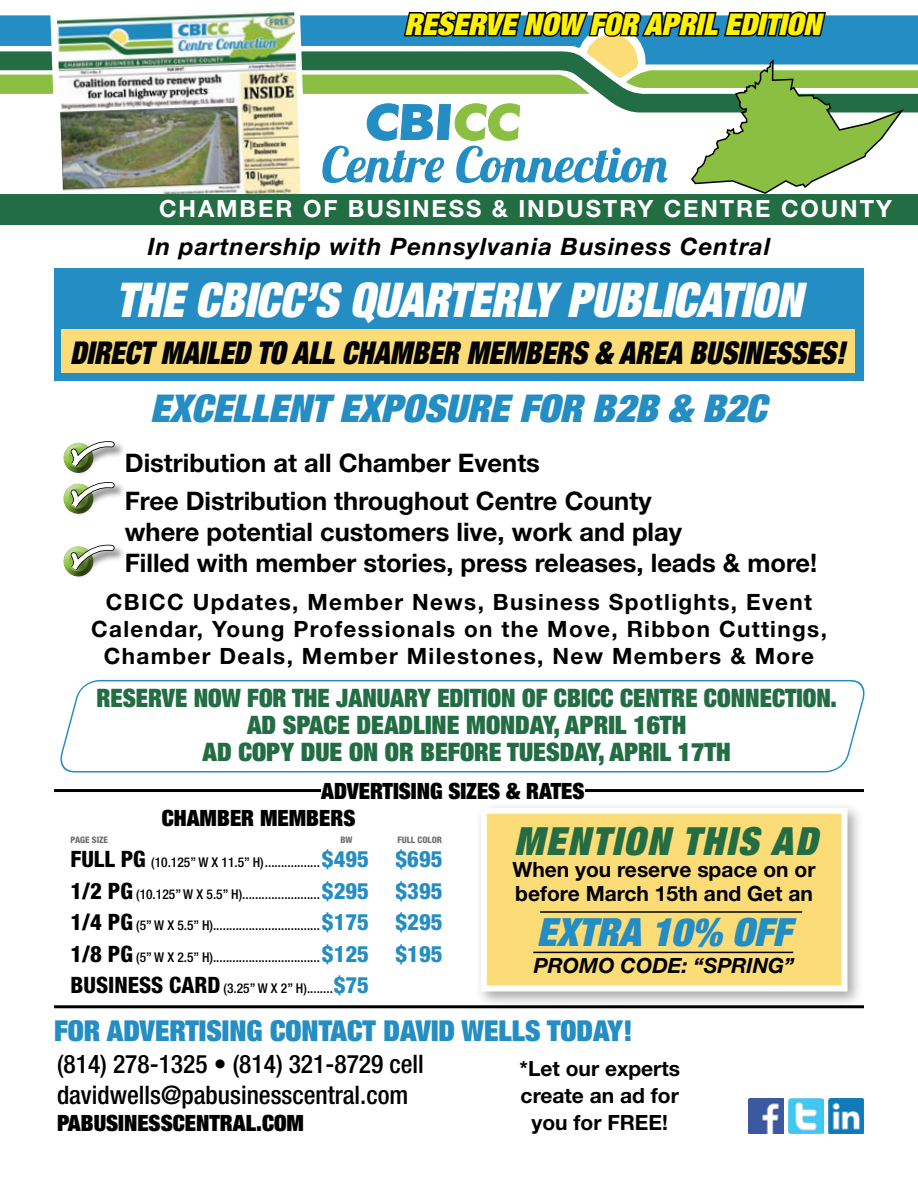
<style>
.page{position:relative;width:918px;height:1188px;background:#fff}
.page>*{position:absolute;margin:0;border:0;box-sizing:border-box;transform-origin:0 0}
.t1{font:48.9px "Lobster 1.4";color:#248dc3;scale:1.05 1}
.t2{font:700 48.75px "Futura BT";color:#248dc3;scale:1.12 1}
.t3{font:italic 900 expanded 48px "Helvetica Neue LT";color:#fff;scale:.92 1}
.t4{font:italic 900 expanded 39px "Helvetica Neue LT";color:#248dc3}
.t5{font:italic 900 expanded 38.85px "Helvetica Neue LT";letter-spacing:.05em;color:#226d43}
.t6{font:italic 900 expanded 38.4px "Helvetica Neue LT";color:#248dc3}
.t7{font:italic 900 expanded 31.5px "Helvetica Neue LT";color:#000;scale:.9 1}
.t8{font:italic 900 expanded 30px "Helvetica Neue LT";color:#fff200}
.t9{font:900 expanded 28.8px "Helvetica Neue LT";color:#248dc3}
.t10{font:700 25.5px/38.4px "Helvetica Neue LT";color:#000}
.t11{font:900 expanded 25.5px/27px "Helvetica Neue LT";color:#226d43;text-align:center;scale:.96 1}
.t12{font:500 condensed 25.5px/30.6px "Helvetica Neue LT";color:#000}
.t13{font:italic 700 24px "Helvetica Neue LT";letter-spacing:.04em;color:#000}
.t14{font:700 23.7px "Helvetica Neue LT";letter-spacing:.08em;color:#fff}
.t15{font:700 22.5px/27px "Helvetica Neue LT";letter-spacing:.06em;color:#000;text-align:center}
.t16{font:900 expanded 22.5px "Helvetica Neue LT";color:#000}
.t17{font:700 21px/27px "Helvetica Neue LT";color:#000;text-align:center}
.t18{font:italic 700 21px "Helvetica Neue LT";color:#000}
.t19{font:500 condensed 13.5px "Helvetica Neue LT";color:#000}
.t20{font:800 condensed 9px "Helvetica Neue LT";color:#6d6f71}
.s1{color:#8bbf41}
.s2{font-weight:800;font-size:22.65px}
.s3{font-weight:800;font-size:22.65px;color:#248dc3}
</style>
<div class="page">
<hr style="left:54px;top:1005px;width:810px;height:3px;background:#000">
<img style="left:828px;top:1099px;width:36px;height:35px">
<img style="left:748px;top:1099px;width:35px;height:35px">
<img style="left:788px;top:1099px;width:36px;height:35px">
<hr style="left:54px;top:789px;width:810px;height:3px;background:#000">
<div style="left:321px;top:781px;width:264px;height:19px;background:#fff"></div>
<svg style="left:63px;top:441px;width:60px;height:137px"></svg>
<svg style="left:60px;top:679px;width:805px;height:94px"></svg>
<div style="left:54px;top:268px;width:810px;height:113px;background:#248dc3"></div>
<div style="left:62px;top:329px;width:793px;height:44px;background:#fcdc77"></div>
<div style="left:474px;top:801px;width:390px;height:207px;background:#000;opacity:.35"></div>
<div style="left:481px;top:808px;width:367px;height:184px;background:#fcdc77;border:6px solid #fff"></div>
<img style="left:0;top:10px;width:918px;height:215px">
<hr style="left:540px;top:911px;width:262px;height:2px;background:#000">
<hr style="left:533px;top:952px;width:260px;height:1px;background:#000">
<h3 class="t8" style="left:404px;top:5px;width:418px">RESERVE NOW FOR APRIL EDITION</h3>
<h2 class="t2" style="left:363px;top:92px;width:144px">CBI<span class="s1">CC</span></h2>
<h1 class="t1" style="left:321px;top:133px;width:331px">Centre Connection</h1>
<h3 class="t14" style="left:159px;top:194px;width:77px">Chamber</h3>
<h3 class="t14" style="left:303px;top:194px;width:81px">of Business</h3>
<h3 class="t14" style="left:492px;top:194px;width:55px">&amp; Indus</h3>
<h3 class="t14" style="left:603px;top:194px;width:287px">try Centre County</h3>
<h3 class="t13" style="left:148px;top:231px;width:624px">In partnership with Pennsylvania Business Central</h3>
<h3 class="t3" style="left:116px;top:269px;width:748px">THE CBICC’S QUARTERLY PUBLICATION</h3>
<h3 class="t7" style="left:70px;top:332px;width:863px">DIRECT MAILED TO ALL CHAMBER MEMBERS &amp; AREA BUSINESSES!</h3>
<h3 class="t6" style="left:150px;top:384px;width:618px">EXCELLENT EXPOSURE FOR B2B &amp; B2C</h3>
<h3 class="t10" style="left:125px;top:443px;width:528px">Distribution at all Chamber Events<br>Free Distribution throughout Centre County</h3>
<h3 class="t10" style="left:125px;top:516px;width:694px;line-height:30.6px">where potential customers live, work and play<br>Filled with member stories, press releases, leads &amp; more!</h3>
<h3 class="t15" style="left:91px;top:588px;width:737px">CBICC Updates, Member News, Business Spotlights, Event<br>Calendar, Young Professionals on the Move, Ribbon Cuttings,<br>Chamber Deals, Member Milestones, New Members &amp; More</h3>
<h3 class="t11" style="left:97px;top:684px;width:773px">RESERVE NOW FOR THE JANUARY EDITION OF CBICC CENTRE CONNECTION.<br>AD SPACE DEADLINE MONDAY, APRIL 16TH<br>AD COPY DUE ON OR BEFORE TUESDAY, APRIL 17TH</h3>
<h3 class="t16" style="left:321px;top:777px;width:265px">ADVERTISING SIZES &amp; RATES</h3>
<h3 class="t16" style="left:162px;top:804px;width:195px">CHAMBER MEMBERS</h3>
<p class="t20" style="left:70px;top:835px;width:39px">PAGE SIZE</p>
<p class="t20" style="left:340px;top:835px;width:14px">BW</p>
<p class="t20" style="left:397px;top:835px;width:46px">FULL COLOR</p>
<p class="t19" style="left:70px;top:854px;width:374px"><span class="s2">FULL PG</span> (10.125” w x 11.5” h).................<span class="s3">$495 $695</span></p>
<p class="t19" style="left:71px;top:886px;width:373px"><span class="s2">1/2 PG</span> (10.125” w x 5.5” h)........................<span class="s3">$295 $395</span></p>
<p class="t19" style="left:71px;top:917px;width:373px"><span class="s2">1/4 PG</span> (5” w x 5.5” h).................................<span class="s3">$175 $295</span></p>
<p class="t19" style="left:71px;top:949px;width:373px"><span class="s2">1/8 PG</span> (5” w x 2.5” h).................................<span class="s3">$125 $195</span></p>
<p class="t19" style="left:71px;top:980px;width:300px"><span class="s2">BUSINESS CARD</span> (3.25” w x 2” h)........<span class="s3">$75</span></p>
<h3 class="t5" style="left:514px;top:816px;width:305px">MENTION THIS AD</h3>
<h3 class="t17" style="left:513px;top:857px;width:305px;line-height:24px;text-align:left">When you reserve space on or before March 15th and Get an</h3>
<h3 class="t4" style="left:537px;top:907px;width:218px">EXTRA 10% OFF</h3>
<h3 class="t18" style="left:534px;top:953px;width:262px">PROMO CODE: “SPRING”</h3>
<h3 class="t9" style="left:54px;top:1012px;width:233px">FOR ADVERTISING CONTACT</h3>
<h3 class="t9" style="left:384px;top:1012px;width:15px">DAVID</h3>
<h3 class="t9" style="left:462px;top:1012px;width:38px">WELLS</h3>
<h3 class="t9" style="left:547px;top:1012px;width:17px">TODA</h3>
<h3 class="t9" style="left:608px;top:1012px;width:27px">Y!</h3>
<h3 class="t12" style="left:57px;top:1048px;width:368px">(814) 278-1325 • (814) 321-8729 cell davidwells@pabusinesscentral.com</h3>
<h3 class="t16" style="left:57px;top:1108px;width:249px">PABUSINESSCENTRAL.COM</h3>
<h3 class="t17" style="left:519px;top:1055px;width:162px">*Let our experts create an ad for you for FREE!</h3>
</div>
